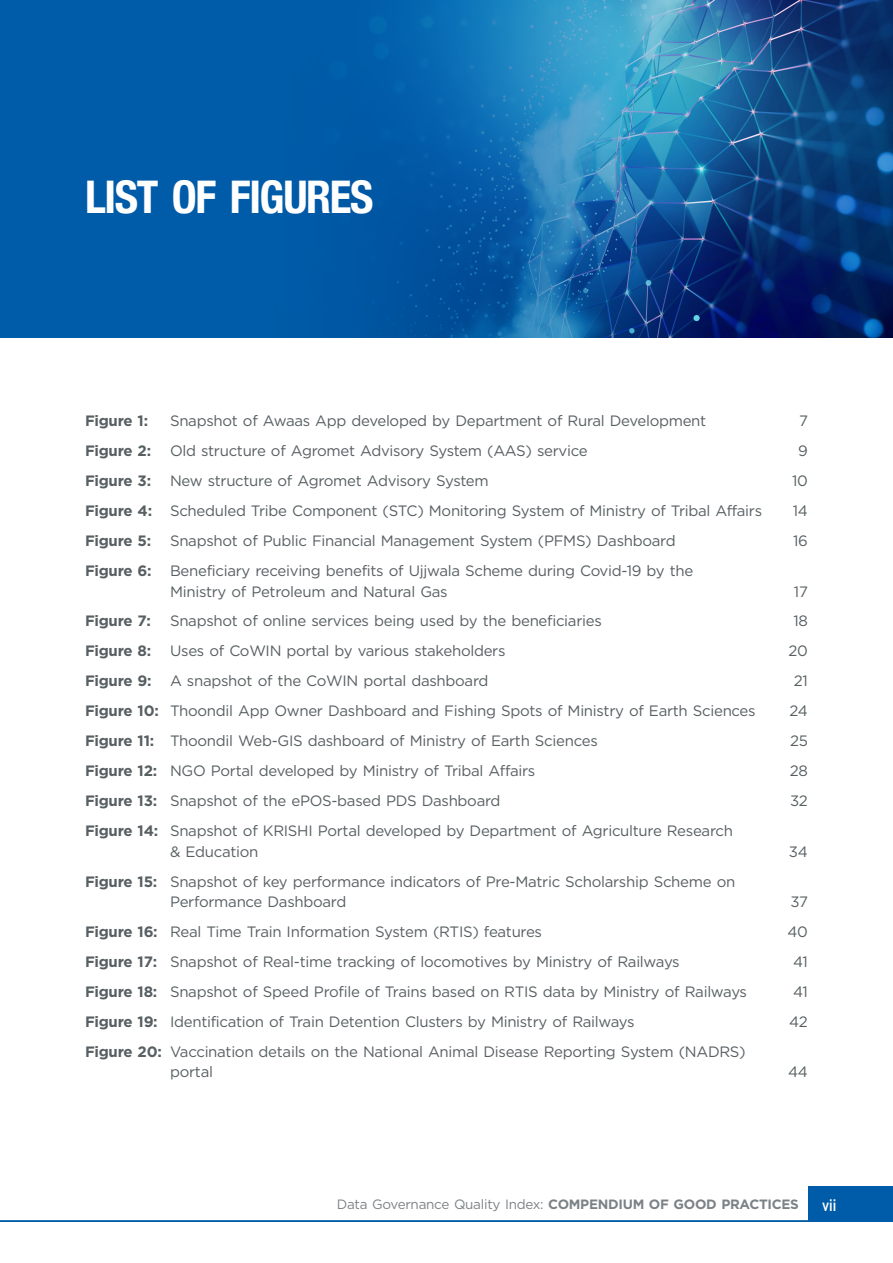
<style>
.page{position:relative;width:893px;height:1263px;background:#fff}
.page>*{position:absolute;margin:0;border:0;box-sizing:border-box;transform-origin:0 0}
.chap_head_2{font:700 condensed 45px "Helvetica Neue";letter-spacing:-.03em;color:#fff}
.t1{font:16.5px "Bahnschrift";color:#fff;scale:.85 1}
.TOC-4_New{font:15px/20.4px "Gotham";letter-spacing:-.02em;color:#575f62}
.TOC-4_New-2{font:700 15px "Gotham";letter-spacing:-.02em;color:#575f62}
.t2{font:13.5px "Gotham";letter-spacing:-.02em;color:#7b8286}
.s1{font-weight:700}
</style>
<div class="page">
<div style="left:0;top:0;width:893px;height:337px;background:#005ca9"></div>
<img style="left:370px;top:0;width:523px;height:337px">
<div style="left:808px;top:1186px;width:85px;height:36px;background:#005ca9"></div>
<hr style="left:0;top:1220px;width:893px;height:2px;background:#005ca9">
<p class="chap_head_2" style="left:85px;top:159px;width:290px">LIST OF FIGURES</p>
<p class="TOC-4_New-2" style="left:85px;top:411px;width:65px">Figure 1:</p>
<p class="TOC-4_New" style="left:170px;top:410px;width:538px">Snapshot of Awaas App developed by Department of Rural Development</p>
<p class="TOC-4_New" style="left:799px;top:410px;width:10px">7</p>
<p class="TOC-4_New-2" style="left:85px;top:441px;width:68px">Figure 2:</p>
<p class="TOC-4_New" style="left:170px;top:440px;width:419px">Old structure of Agromet Advisory System (AAS) service</p>
<p class="TOC-4_New" style="left:798px;top:440px;width:11px">9</p>
<p class="TOC-4_New-2" style="left:85px;top:471px;width:68px">Figure 3:</p>
<p class="TOC-4_New" style="left:170px;top:470px;width:320px">New structure of Agromet Advisory System</p>
<p class="TOC-4_New" style="left:792px;top:470px;width:17px">10</p>
<p class="TOC-4_New" style="left:85px;top:500px;width:679px"><span class="s1">Figure 4:</span> Scheduled Tribe Component (STC) Monitoring System of Ministry of Tribal Affairs</p>
<p class="TOC-4_New" style="left:793px;top:500px;width:17px">14</p>
<p class="TOC-4_New-2" style="left:85px;top:531px;width:68px">Figure 5:</p>
<p class="TOC-4_New" style="left:170px;top:530px;width:507px">Snapshot of Public Financial Management System (PFMS) Dashboard</p>
<p class="TOC-4_New" style="left:793px;top:530px;width:16px">16</p>
<p class="TOC-4_New" style="left:170px;top:560px;width:525px;text-indent:-85px"><span class="s1">Figure 6:</span> Beneficiary receiving benefits of Ujjwala Scheme during Covid-19 by the<br>Ministry of Petroleum and Natural Gas</p>
<p class="TOC-4_New" style="left:794px;top:581px;width:16px">17</p>
<p class="TOC-4_New-2" style="left:85px;top:611px;width:68px">Figure 7:</p>
<p class="TOC-4_New" style="left:170px;top:611px;width:433px">Snapshot of online services being used by the beneficiaries</p>
<p class="TOC-4_New" style="left:793px;top:611px;width:16px">18</p>
<p class="TOC-4_New-2" style="left:85px;top:641px;width:68px">Figure 8:</p>
<p class="TOC-4_New" style="left:170px;top:641px;width:337px">Uses of CoWIN portal by various stakeholders</p>
<p class="TOC-4_New" style="left:788px;top:641px;width:21px">20</p>
<p class="TOC-4_New" style="left:85px;top:671px;width:405px"><span class="s1">Figure 9:</span> A snapshot of the CoWIN portal dashboard</p>
<p class="TOC-4_New" style="left:794px;top:671px;width:16px">21</p>
<p class="TOC-4_New" style="left:85px;top:700px;width:672px"><span class="s1">Figure 10:</span> Thoondil App Owner Dashboard and Fishing Spots of Ministry of Earth Sciences</p>
<p class="TOC-4_New" style="left:790px;top:700px;width:20px">24</p>
<p class="TOC-4_New" style="left:85px;top:730px;width:514px"><span class="s1">Figure 11:</span> Thoondil Web-GIS dashboard of Ministry of Earth Sciences</p>
<p class="TOC-4_New" style="left:790px;top:730px;width:19px">25</p>
<p class="TOC-4_New" style="left:85px;top:760px;width:452px"><span class="s1">Figure 12:</span> NGO Portal developed by Ministry of Tribal Affairs</p>
<p class="TOC-4_New" style="left:790px;top:760px;width:20px">28</p>
<p class="TOC-4_New" style="left:85px;top:790px;width:417px"><span class="s1">Figure 13:</span> Snapshot of the ePOS-based PDS Dashboard</p>
<p class="TOC-4_New" style="left:790px;top:790px;width:19px">32</p>
<p class="TOC-4_New" style="left:170px;top:820px;width:564px;text-indent:-85px"><span class="s1">Figure 14:</span> Snapshot of KRISHI Portal developed by Department of Agriculture Research &amp; Education</p>
<p class="TOC-4_New" style="left:789px;top:841px;width:20px">34</p>
<p class="TOC-4_New" style="left:170px;top:871px;width:567px;text-indent:-85px"><span class="s1">Figure 15:</span> Snapshot of key performance indicators of Pre-Matric Scholarship Scheme on<br>Performance Dashboard</p>
<p class="TOC-4_New" style="left:790px;top:891px;width:19px">37</p>
<p class="TOC-4_New" style="left:85px;top:921px;width:459px"><span class="s1">Figure 16:</span> Real Time Train Information System (RTIS) features</p>
<p class="TOC-4_New" style="left:787px;top:921px;width:22px">40</p>
<p class="TOC-4_New" style="left:85px;top:951px;width:596px"><span class="s1">Figure 17:</span> Snapshot of Real-time tracking of locomotives by Ministry of Railways</p>
<p class="TOC-4_New" style="left:793px;top:951px;width:16px">41</p>
<p class="TOC-4_New" style="left:85px;top:981px;width:664px"><span class="s1">Figure 18:</span> Snapshot of Speed Profile of Trains based on RTIS data by Ministry of Railways</p>
<p class="TOC-4_New" style="left:793px;top:981px;width:16px">41</p>
<p class="TOC-4_New" style="left:85px;top:1011px;width:551px"><span class="s1">Figure 19:</span> Identification of Train Detention Clusters by Ministry of Railways</p>
<p class="TOC-4_New" style="left:789px;top:1011px;width:20px">42</p>
<p class="TOC-4_New" style="left:170px;top:1041px;width:577px;text-indent:-85px"><span class="s1">Figure 20:</span> Vaccination details on the National Animal Disease Reporting System (NADRS) portal</p>
<p class="TOC-4_New" style="left:788px;top:1061px;width:21px">44</p>
<p class="t2" style="left:337px;top:1196px;width:464px">Data Governance Quality Index: <span class="s1">COMPENDIUM OF GOOD PRACTICES</span></p>
<p class="t1" style="left:822px;top:1192px;width:18px">vii</p>
</div>
